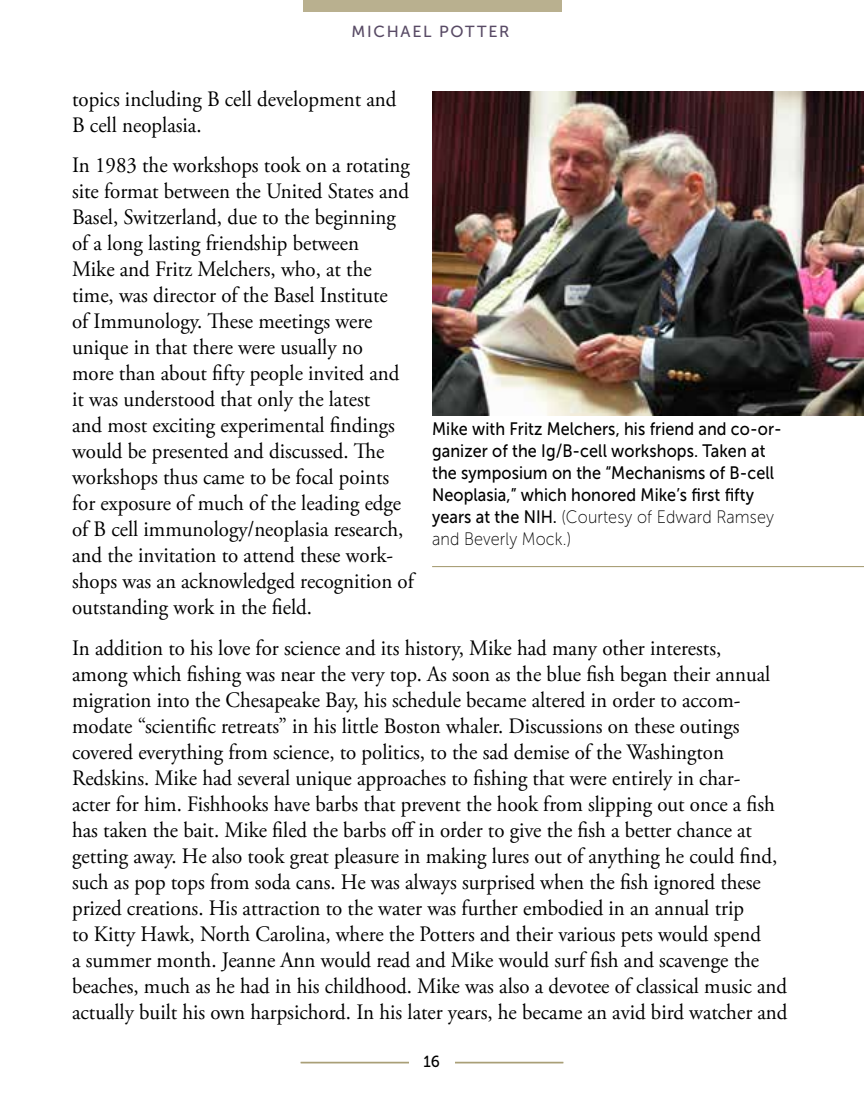
<style>
.page{position:relative;width:864px;height:1098px;background:#fff}
.page>*{position:absolute;margin:0;border:0;box-sizing:border-box;transform-origin:0 0}
.t1{font:22px/26px "Adobe Garamond Pro";color:#000001;scale:.95 1}
.t2{font:18px/22px "Museo Sans 500";letter-spacing:.005em;color:#000001;scale:.9 1}
.t3{font:18px/22px "Museo Sans 100";letter-spacing:.005em;color:#000001;scale:.9 1}
.t4{font:16px "Museo Sans 500";letter-spacing:.115em;color:#584a65}
.t5{font:16px "Museo Sans 500";color:#000001;scale:.95 1}
.s1{font-family:"Museo Sans 500"}
</style>
<div class="page">
<hr style="left:301px;top:1062px;width:262px;height:1px;background:#a09569">
<hr style="left:301px;top:1063px;width:262px;height:1px;background:#a09569">
<div style="left:409px;top:1055px;width:45px;height:27px;background:#fff"></div>
<div style="left:303px;top:0;width:258px;height:12px;background:#b9b08f"></div>
<img style="left:432px;top:91px;width:432px;height:324px">
<hr style="left:432px;top:566px;width:432px;height:1px;background:#a09569">
<p class="t4" style="left:351px;top:23px;width:160px">MICHAEL POTTER</p>
<p class="t1" style="left:72px;top:87px;width:343px">topics including B cell development and<br>B cell neoplasia.</p>
<p class="t1" style="left:72px;top:153px;width:361px">In 1983 the workshops took on a rotating site format between the United States and Basel, Switzerland, due to the beginning of a long lasting friendship between<br>Mike and Fritz Melchers, who, at the time, was director of the Basel Institute<br>of Immunology. These meetings were unique in that there were usually no<br>more than about fifty people invited and it was understood that only the latest<br>and most exciting experimental findings would be presented and discussed. The workshops thus came to be focal points for exposure of much of the leading edge of B cell immunology/neoplasia research, and the invitation to attend these work&shy;shops was an acknowledged recognition of outstanding work in the field.</p>
<p class="t1" style="left:72px;top:636px;width:755px">In addition to his love for science and its history, Mike had many other interests,<br>among which fishing was near the very top. As soon as the blue fish began their annual migration into the Chesapeake Bay, his schedule became altered in order to accom&shy;modate “scientific retreats” in his little Boston whaler. Discussions on these outings covered everything from science, to politics, to the sad demise of the Washington Redskins. Mike had several unique approaches to fishing that were entirely in char-<br>acter for him. Fishhooks have barbs that prevent the hook from slipping out once a fish has taken the bait. Mike filed the barbs off in order to give the fish a better chance at getting away. He also took great pleasure in making lures out of anything he could find, such as pop tops from soda cans. He was always surprised when the fish ignored these prized creations. His attraction to the water was further embodied in an annual trip<br>to Kitty Hawk, North Carolina, where the Potters and their various pets would spend<br>a summer month. Jeanne Ann would read and Mike would surf fish and scavenge the beaches, much as he had in his childhood. Mike was also a devotee of classical music and actually built his own harpsichord. In his later years, he became an avid bird watcher and</p>
<p class="t2" style="left:432px;top:418px;width:390px">Mike with Fritz Melchers, his friend and co-or&shy;ganizer of the Ig/B-cell workshops. Taken at the symposium on the “Mechanisms of B-cell Neoplasia,” which honored Mike’s first fifty</p>
<p class="t3" style="left:432px;top:506px;width:381px"><span class="s1">years at the NIH.</span> (Courtesy of Edward Ramsey and Beverly Mock.)</p>
<p class="t5" style="left:423px;top:1052px;width:19px">16</p>
</div>
